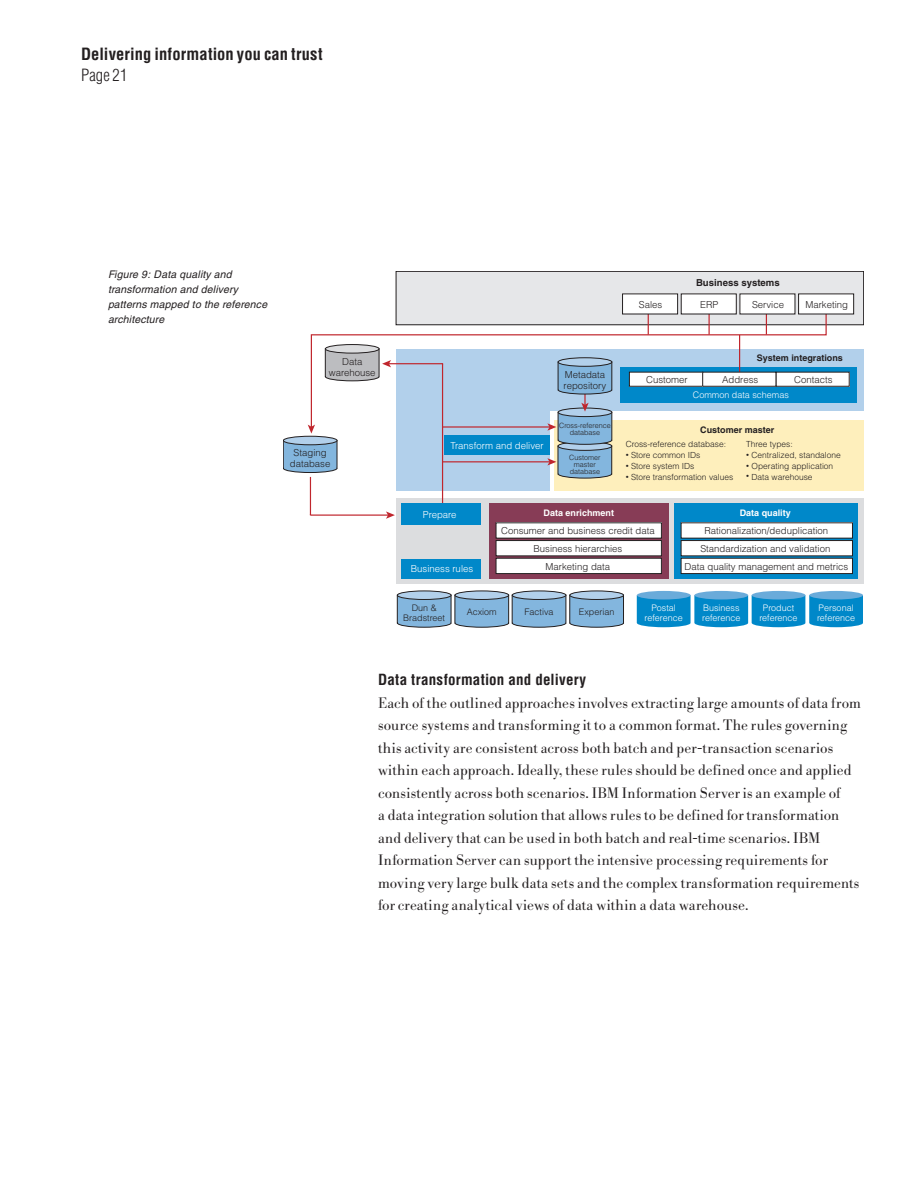
<style>
.page{position:relative;width:918px;height:1188px;background:#fff}
.page>*{position:absolute;margin:0;border:0;box-sizing:border-box;transform-origin:0 0}
.t1{font:700 condensed 16.5px "Helvetica";letter-spacing:.01em;color:#231f20}
.t2{font:300 condensed 16.5px "Helvetica";letter-spacing:.01em;color:#231f20}
.t3{font:300 15px/22.5px "Bodoni BE";letter-spacing:.01em;color:#231f20}
.t4{font:700 condensed 15px "Helvetica";letter-spacing:.015em;color:#231f20}
.t5{font:italic 10.5px/15px "Helvetica";letter-spacing:.015em;color:#231f20}
.t6{font:300 9.6px/17.7px "Helvetica";color:#231f20;text-align:center}
.t7{font:300 9.6px "Helvetica";color:#fff}
.t8{font:700 9.6px "Helvetica";color:#231f20}
.t9{font:300 9px/9.6px "Helvetica";color:#fff;text-align:center}
.t10{font:300 9px/9.6px "Helvetica";color:#231f20;text-align:center}
.t11{font:700 9px "Helvetica";color:#231f20}
.t12{font:700 9px "Helvetica";color:#fff}
.t13{font:300 8.4px "Helvetica";color:#231f20}
.t14{font:300 7.2px/7.2px "Helvetica";color:#231f20;text-align:center}
.s1{font-size:6px}
</style>
<div class="page">
<div style="left:396px;top:410px;width:154px;height:80px;background:#b2d0eb"></div>
<div style="left:396px;top:499px;width:468px;height:85px;background:#dcdddf"></div>
<div style="left:396px;top:271px;width:468px;height:54px;background:#e6e7e9"></div>
<div style="left:396px;top:271px;width:468px;height:54px;border:1px solid #231f20"></div>
<svg style="left:310px;top:310px;width:517px;height:110px"></svg>
<svg style="left:766px;top:314px;width:1px;height:21px"></svg>
<svg style="left:709px;top:314px;width:1px;height:21px"></svg>
<svg style="left:648px;top:314px;width:1px;height:21px"></svg>
<div style="left:623px;top:294px;width:55px;height:20px;background:#fff"></div>
<div style="left:681px;top:294px;width:55px;height:20px;background:#fff"></div>
<div style="left:740px;top:294px;width:55px;height:20px;background:#fff"></div>
<div style="left:799px;top:294px;width:55px;height:20px;background:#fff"></div>
<div style="left:396px;top:349px;width:468px;height:62px;background:#b2d0eb"></div>
<div style="left:620px;top:367px;width:237px;height:36px;background:#0088c9"></div>
<div style="left:776px;top:372px;width:73px;height:14px;background:#fff"></div>
<div style="left:629px;top:372px;width:74px;height:14px;background:#fff"></div>
<hr style="left:739px;top:335px;width:1px;height:40px;background:#c0262d">
<div style="left:703px;top:372px;width:73px;height:14px;background:#fff"></div>
<div style="left:555px;top:420px;width:309px;height:70px;background:#feefbc"></div>
<div style="left:325px;top:345px;width:54px;height:8px;background:#dcdddf;border-radius:50%"></div>
<div style="left:325px;top:344px;width:54px;height:9px;border:1px solid #231f20;border-radius:50%"></div>
<div style="left:489px;top:504px;width:180px;height:75px;background:#873c56"></div>
<div style="left:496px;top:523px;width:165px;height:15px;background:#fff"></div>
<div style="left:496px;top:541px;width:165px;height:15px;background:#fff"></div>
<div style="left:496px;top:540px;width:166px;height:16px;border:1px solid #231f20"></div>
<div style="left:496px;top:558px;width:165px;height:16px;background:#fff"></div>
<div style="left:496px;top:558px;width:166px;height:16px;border:1px solid #231f20"></div>
<div style="left:675px;top:504px;width:183px;height:75px;background:#0088c9"></div>
<div style="left:681px;top:523px;width:171px;height:15px;background:#fff"></div>
<div style="left:681px;top:541px;width:171px;height:15px;background:#fff"></div>
<div style="left:681px;top:540px;width:172px;height:16px;border:1px solid #231f20"></div>
<div style="left:681px;top:558px;width:171px;height:16px;background:#fff"></div>
<div style="left:681px;top:558px;width:172px;height:16px;border:1px solid #231f20"></div>
<div style="left:558px;top:358px;width:54px;height:8px;border:1px solid #231f20;border-radius:50%"></div>
<hr style="left:443px;top:426px;width:107px;height:2px;background:#c0262d">
<div style="left:444px;top:436px;width:106px;height:19px;background:#0088c9"></div>
<hr style="left:443px;top:461px;width:107px;height:1px;background:#c0262d">
<svg style="left:547px;top:362px;width:65px;height:116px"></svg>
<div style="left:402px;top:559px;width:79px;height:19px;background:#0088c9"></div>
<div style="left:397px;top:591px;width:54px;height:8px;background:#b2d0eb;border-radius:50%"></div>
<div style="left:397px;top:591px;width:54px;height:9px;border:1px solid #231f20;border-radius:50%"></div>
<div style="left:455px;top:591px;width:54px;height:8px;background:#b2d0eb;border-radius:50%"></div>
<div style="left:455px;top:591px;width:54px;height:9px;border:1px solid #231f20;border-radius:50%"></div>
<div style="left:512px;top:591px;width:54px;height:8px;background:#b2d0eb;border-radius:50%"></div>
<div style="left:512px;top:591px;width:54px;height:9px;border:1px solid #231f20;border-radius:50%"></div>
<svg style="left:397px;top:595px;width:227px;height:32px;background:#85afd1"></svg>
<div style="left:570px;top:591px;width:54px;height:8px;background:#b2d0eb;border-radius:50%"></div>
<div style="left:570px;top:591px;width:54px;height:9px;border:1px solid #231f20;border-radius:50%"></div>
<div style="left:637px;top:591px;width:54px;height:8px;background:#6aabda;border-radius:50%"></div>
<div style="left:694px;top:591px;width:54px;height:8px;background:#6aabda;border-radius:50%"></div>
<div style="left:752px;top:591px;width:53px;height:8px;background:#6aabda;border-radius:50%"></div>
<svg style="left:637px;top:595px;width:226px;height:32px;background:#1b93ce"></svg>
<div style="left:809px;top:591px;width:54px;height:8px;background:#6aabda;border-radius:50%"></div>
<div style="left:402px;top:504px;width:79px;height:21px;background:#0088c9"></div>
<svg style="left:283px;top:349px;width:161px;height:172px"></svg>
<p class="t1" style="left:81px;top:44px;width:243px">Delivering information you can trust</p>
<p class="t2" style="left:81px;top:65px;width:48px">Page 21</p>
<p class="t5" style="left:108px;top:267px;width:161px">Figure 9: Data quality and transformation and delivery patterns mapped to the reference architecture</p>
<p class="t8" style="left:696px;top:277px;width:85px">Business systems</p>
<p class="t6" style="left:639px;top:295px;width:25px">Sales</p>
<p class="t6" style="left:700px;top:295px;width:20px">ERP</p>
<p class="t6" style="left:752px;top:295px;width:34px">Service</p>
<p class="t6" style="left:805px;top:295px;width:44px">Marketing</p>
<p class="t6" style="left:329px;top:356px;width:48px;line-height:10.8px">Data warehouse</p>
<p class="t6" style="left:290px;top:448px;width:42px;line-height:10.8px">Staging database</p>
<p class="t7" style="left:451px;top:439px;width:95px">Transform and deliver</p>
<p class="t6" style="left:564px;top:369px;width:44px;line-height:10.8px;text-align:left">Metadata repository</p>
<p class="t14" style="left:559px;top:422px;width:53px">Cross-reference database</p>
<p class="t14" style="left:569px;top:453px;width:33px">Customer master database</p>
<p class="t11" style="left:757px;top:353px;width:88px">System integrations</p>
<p class="t9" style="left:693px;top:390px;width:98px">Common data schemas</p>
<p class="t6" style="left:646px;top:371px;width:43px">Customer</p>
<p class="t6" style="left:722px;top:371px;width:38px">Address</p>
<p class="t6" style="left:794px;top:371px;width:40px">Contacts</p>
<p class="t11" style="left:700px;top:425px;width:76px">Customer master</p>
<p class="t13" style="left:626px;top:439px;width:102px">Cross-reference database:</p>
<p class="t13" style="left:626px;top:450px;width:76px"><span class="s1">•</span> Store common IDs</p>
<p class="t13" style="left:626px;top:461px;width:70px"><span class="s1">•</span> Store system IDs</p>
<p class="t13" style="left:626px;top:472px;width:109px"><span class="s1">•</span> Store transformation values</p>
<p class="t13" style="left:746px;top:439px;width:48px">Three types:</p>
<p class="t13" style="left:746px;top:450px;width:96px"><span class="s1">•</span> Centralized, standalone</p>
<p class="t13" style="left:746px;top:461px;width:89px"><span class="s1">•</span> Operating application</p>
<p class="t13" style="left:746px;top:471px;width:68px"><span class="s1">•</span> Data warehouse</p>
<p class="t12" style="left:544px;top:507px;width:72px">Data enrichment</p>
<p class="t6" style="left:501px;top:522px;width:155px">Consumer and business credit data<br>Business hierarchies<br>Marketing data</p>
<p class="t12" style="left:740px;top:507px;width:53px">Data quality</p>
<p class="t6" style="left:685px;top:522px;width:165px">Rationalization/deduplication<br>Standardization and validation<br>Data quality management and metrics</p>
<p class="t7" style="left:423px;top:509px;width:35px">Prepare</p>
<p class="t7" style="left:411px;top:563px;width:64px">Business rules</p>
<p class="t10" style="left:403px;top:603px;width:43px">Dun &amp;<br>Bradstreet</p>
<p class="t10" style="left:467px;top:607px;width:32px">Acxiom</p>
<p class="t10" style="left:525px;top:607px;width:31px">Factiva</p>
<p class="t10" style="left:579px;top:607px;width:37px">Experian</p>
<p class="t9" style="left:645px;top:603px;width:40px">Postal reference</p>
<p class="t9" style="left:702px;top:603px;width:40px;text-align:left">Business reference</p>
<p class="t9" style="left:759px;top:603px;width:40px">Product reference</p>
<p class="t9" style="left:817px;top:603px;width:40px;text-align:left">Personal reference</p>
<p class="t4" style="left:378px;top:670px;width:210px">Data transformation and delivery</p>
<p class="t3" style="left:378px;top:692px;width:485px">Each of the outlined approaches involves extracting large amounts of data from source systems and transforming it to a common format. The rules governing this activity are consistent across both batch and per-transaction scenarios within each approach. Ideally, these rules should be defined once and applied consistently across both scenarios. IBM Information Server is an example of<br>a data integration solution that allows rules to be defined for transformation and delivery that can be used in both batch and real-time scenarios. IBM Information Server can support the intensive processing requirements for moving very large bulk data sets and the complex transformation requirements for creating analytical views of data within a data warehouse.</p>
</div>
